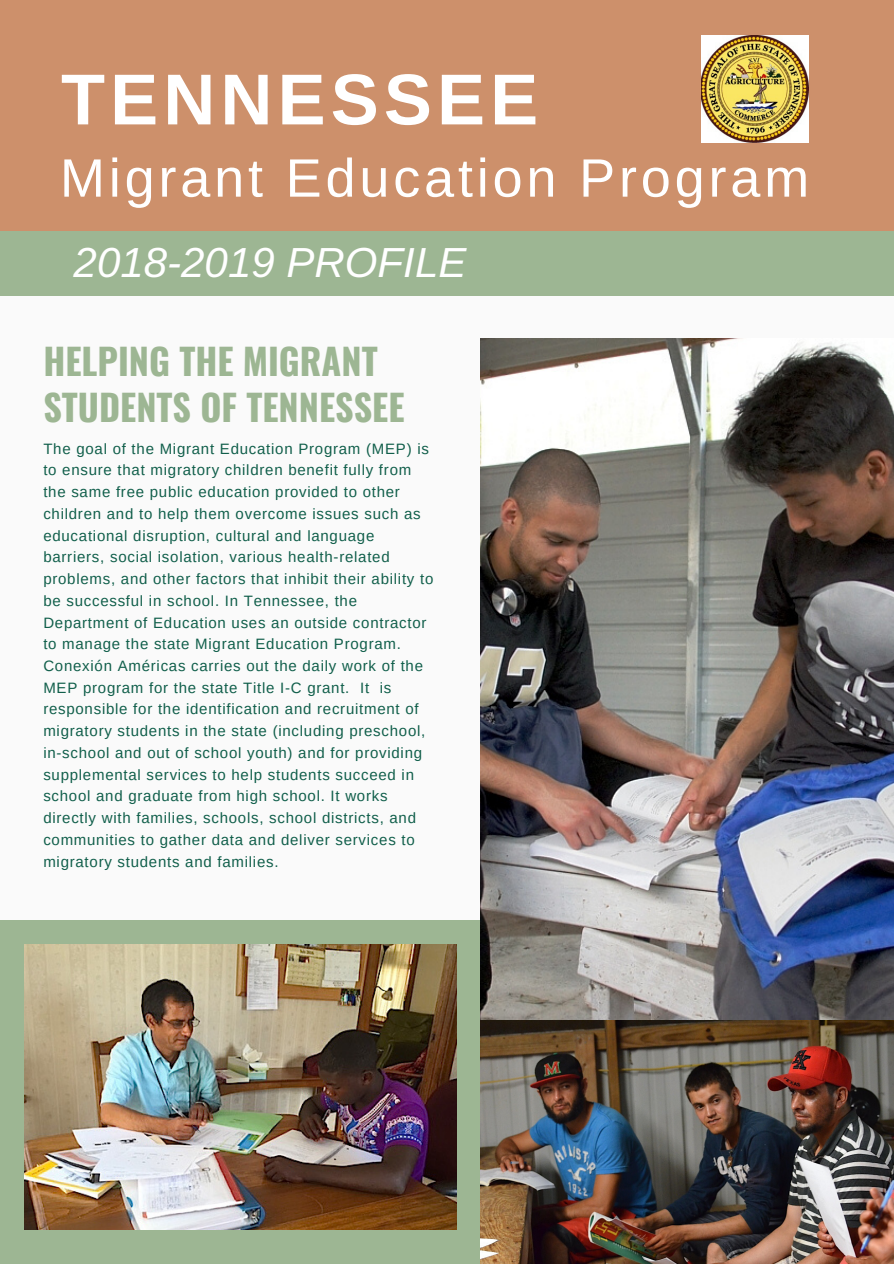
<style>
.page{position:relative;width:894px;height:1264px;background:#fff}
.page>*{position:absolute;margin:0;border:0;box-sizing:border-box;transform-origin:0 0}
.t1{font:700 72px "Arimo";letter-spacing:.07em;color:#fff}
.t2{font:54px "Arimo";letter-spacing:.07em;color:#fff}
.t3{font:italic 42px "Arimo";color:#fff}
.t4{font:700 36px/46.2px "Oswald";color:#9db693}
.t5{font:15px/21.8px "Arimo";letter-spacing:.05em;color:#115f4b}
</style>
<div class="page">
<div style="left:0;top:0;width:893px;height:1263px;background:#fafafa"></div>
<div style="left:0;top:0;width:893px;height:232px;background:#cd906b"></div>
<div style="left:0;top:231px;width:893px;height:64px;background:#9db693"></div>
<div style="left:0;top:920px;width:481px;height:343px;background:#9db693"></div>
<img style="left:701px;top:36px;width:106px;height:107px">
<img style="left:480px;top:338px;width:413px;height:925px">
<img style="left:24px;top:944px;width:432px;height:285px">
<h1 class="t1" style="left:61px;top:59px;width:478px">TENNESSEE</h1>
<h2 class="t2" style="left:60px;top:148px;width:750px">Migrant Education Program</h2>
<h3 class="t3" style="left:74px;top:239px;width:394px">2018-2019 PROFILE</h3>
<h3 class="t4" style="left:43px;top:336px;width:362px">HELPING THE MIGRANT<br>STUDENTS OF TENNESSEE</h3>
<p class="t5" style="left:43px;top:437px;width:391px">The goal of the Migrant Education Program (MEP) is to ensure that migratory children benefit fully from the same free public education provided to other children and to help them overcome issues such as educational disruption, cultural and language barriers, social isolation, various health-related problems, and other factors that inhibit their ability to be successful in school. In Tennessee, the Department of Education uses an outside contractor to manage the state Migrant Education Program.<br>Conexión Américas carries out the daily work of the MEP program for the state Title I-C grant. It is responsible for the identification and recruitment of migratory students in the state (including preschool, in-school and out of school youth) and for providing supplemental services to help students succeed in school and graduate from high school. It works directly with families, schools, school districts, and communities to gather data and deliver services to migratory students and families.</p>
</div>
